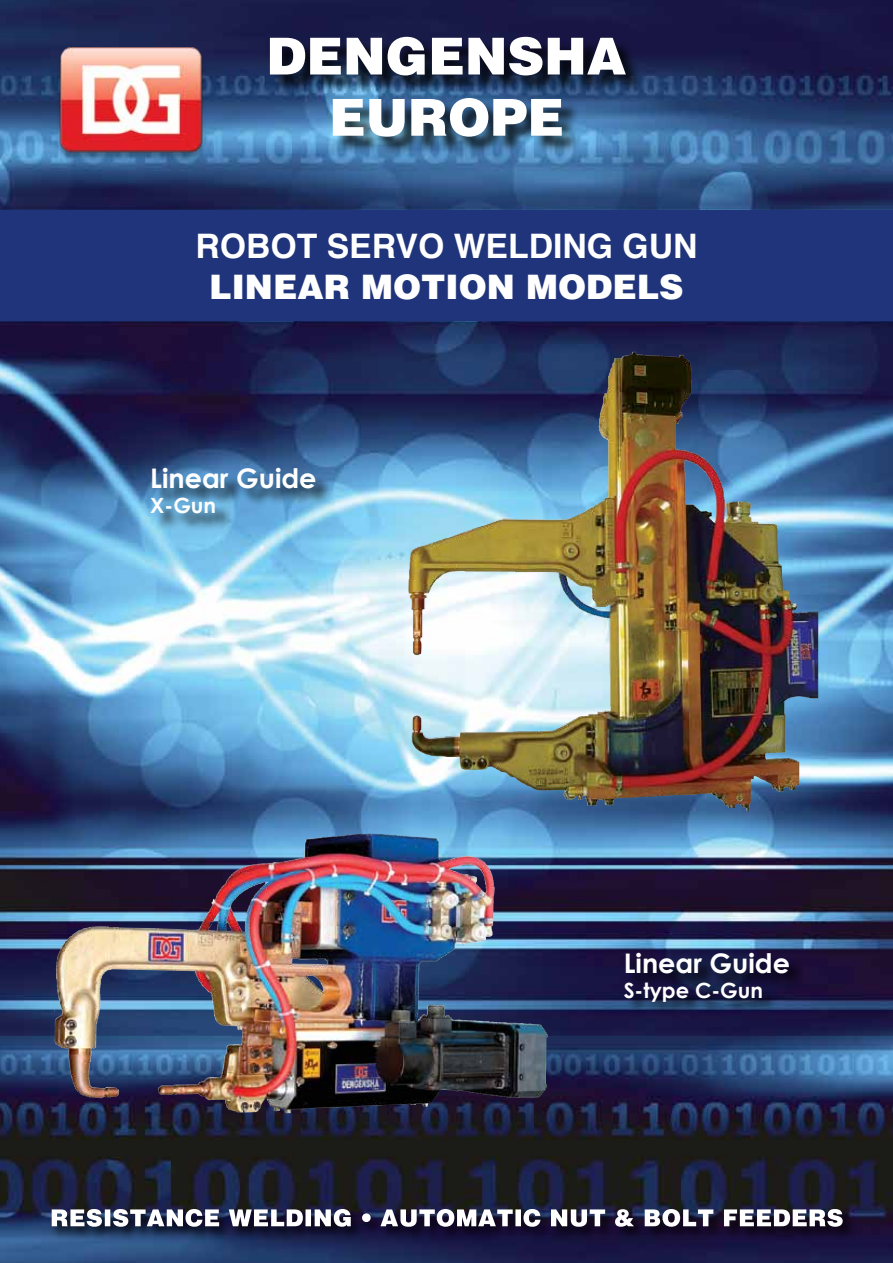
<style>
.page{position:relative;width:893px;height:1263px;background:#fff}
.page>*{position:absolute;margin:0;border:0;box-sizing:border-box;transform-origin:0 0}
.t1{font:900 51px/61.2px "Helvetica";color:#fff;text-align:center}
.t2{font:700 33.75px "Helvetica";color:#fff}
.t3{font:900 33.75px "Helvetica";color:#fff}
.t4{font:700 27px "Century Gothic";color:#fff}
.t5{font:700 21px "Century Gothic";color:#fff}
</style>
<div class="page">
<img style="left:0;top:0;width:893px;height:1263px">
<div style="left:0;top:210px;width:893px;height:110px;background:#1f347a"></div>
<div style="left:624px;top:953px;width:180px;height:66px;background:#000;opacity:.75"></div>
<div style="left:153px;top:470px;width:179px;height:61px;background:#000;opacity:.75"></div>
<img style="left:55px;top:833px;width:307px;height:186px">
<img style="left:408px;top:351px;width:227px;height:305px">
<div style="left:49px;top:1207px;width:807px;height:33px;background:#000;opacity:.75"></div>
<svg style="left:52px;top:1209px;width:791px;height:18px"></svg>
<img style="left:56px;top:47px;width:149px;height:114px">
<div style="left:272px;top:39px;width:372px;height:116px;background:#000;opacity:.75"></div>
<h1 class="t1" style="left:267px;top:24px;width:361px">DENGENSHA<br>EUROPE</h1>
<p class="t2" style="left:195px;top:219px;width:503px">ROBOT SERVO WELDING GUN</p>
<p class="t3" style="left:209px;top:264px;width:476px">LINEAR MOTION MODELS</p>
<p class="t4" style="left:150px;top:461px;width:168px">Linear Guide</p>
<p class="t5" style="left:150px;top:492px;width:67px">X-Gun</p>
<p class="t4" style="left:624px;top:946px;width:168px">Linear Guide</p>
<p class="t5" style="left:624px;top:977px;width:141px">S-type C-Gun</p>
</div>
